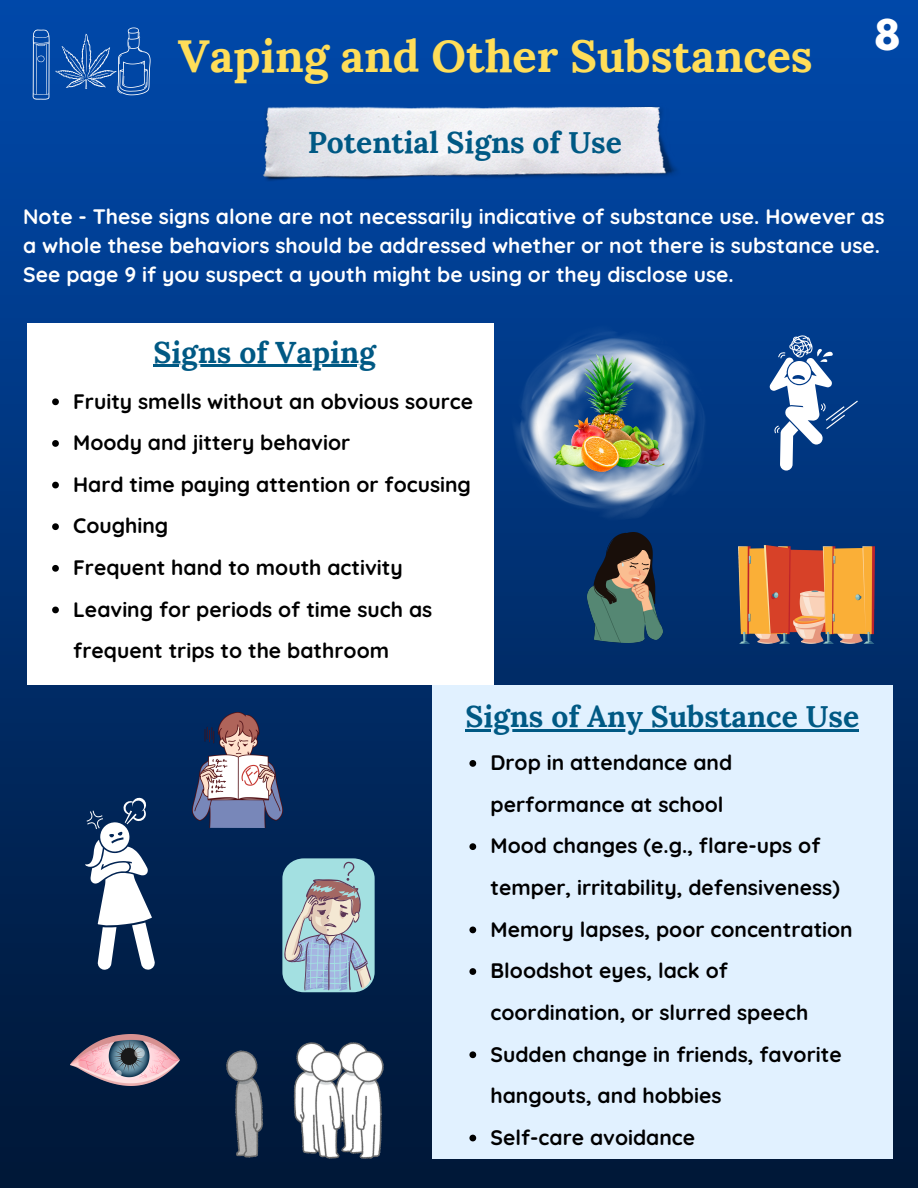
<style>
.page{position:relative;width:918px;height:1188px;background:#fff}
.page>*{position:absolute;margin:0;border:0;box-sizing:border-box;transform-origin:0 0}
.t1{font:700 45px "Lora";color:#ffde59}
.t2{font:700 37.5px "League Spartan";color:#fff}
.t3{font:700 30px "Lora";color:#005984}
.t4{font:700 21px/41.7px "Quicksand";color:#000}
.t5{font:700 21px/29.2px "Quicksand";color:#fff}
</style>
<div class="page">
<img style="left:0;top:0;width:918px;height:1188px">
<img style="left:260px;top:104px;width:424px;height:79px">
<div style="left:432px;top:685px;width:461px;height:474px;background:#e1f1ff"></div>
<div style="left:27px;top:324px;width:466px;height:361px;background:#fff"></div>
<svg style="left:769px;top:335px;width:89px;height:135px"></svg>
<img style="left:509px;top:324px;width:198px;height:198px">
<img style="left:554px;top:354px;width:110px;height:117px">
<img style="left:192px;top:713px;width:90px;height:114px">
<svg style="left:83px;top:797px;width:72px;height:173px"></svg>
<div style="left:282px;top:858px;width:93px;height:134px;background:#a3e0e1;border-radius:21px"></div>
<svg style="left:284px;top:861px;width:87px;height:130px"></svg>
<img style="left:71px;top:1035px;width:109px;height:51px">
<img style="left:227px;top:1043px;width:156px;height:116px">
<img style="left:738px;top:545px;width:137px;height:98px">
<svg style="left:52px;top:398px;width:7px;height:7px"></svg>
<svg style="left:52px;top:440px;width:7px;height:7px"></svg>
<svg style="left:52px;top:482px;width:7px;height:6px"></svg>
<svg style="left:52px;top:523px;width:7px;height:7px"></svg>
<svg style="left:52px;top:565px;width:7px;height:7px"></svg>
<svg style="left:52px;top:607px;width:7px;height:6px"></svg>
<hr style="left:465px;top:729px;width:394px;height:2px;background:#005984">
<svg style="left:469px;top:760px;width:7px;height:7px"></svg>
<svg style="left:469px;top:843px;width:7px;height:7px"></svg>
<svg style="left:469px;top:927px;width:7px;height:6px"></svg>
<svg style="left:469px;top:968px;width:7px;height:7px"></svg>
<svg style="left:469px;top:1051px;width:7px;height:7px"></svg>
<svg style="left:469px;top:1135px;width:7px;height:6px"></svg>
<hr style="left:153px;top:365px;width:223px;height:2px;background:#005984">
<svg style="left:0;top:24px;width:151px;height:82px;background:#1455ab"></svg>
<img style="left:587px;top:532px;width:76px;height:110px">
<p class="t1" style="left:178px;top:27px;width:636px">Vaping and Other Substances</p>
<p class="t3" style="left:308px;top:122px;width:316px">Potential Signs of Use</p>
<p class="t2" style="left:874px;top:17px;width:27px">8</p>
<p class="t5" style="left:23px;top:201px;width:863px">Note - These signs alone are not necessarily indicative of substance use. However as a whole these behaviors should be addressed whether or not there is substance use.<br>See page 9 if you suspect a youth might be using or they disclose use.</p>
<p class="t3" style="left:153px;top:332px;width:224px">Signs of Vaping</p>
<h3 class="t4" style="left:73px;top:380px;width:401px">Fruity smells without an obvious source</h3>
<p class="t4" style="left:73px;top:421px;width:279px">Moody and jittery behavior</p>
<p class="t4" style="left:73px;top:463px;width:399px">Hard time paying attention or focusing</p>
<p class="t4" style="left:73px;top:505px;width:97px">Coughing</p>
<p class="t4" style="left:73px;top:546px;width:331px">Frequent hand to mouth activity</p>
<p class="t4" style="left:73px;top:588px;width:361px">Leaving for periods of time such as frequent trips to the bathroom</p>
<p class="t3" style="left:465px;top:696px;width:395px">Signs of Any Substance Use</p>
<h2 class="t4" style="left:491px;top:741px;width:243px">Drop in attendance and performance at school</h2>
<p class="t4" style="left:491px;top:825px;width:351px">Mood changes (e.g., flare-ups of temper, irritability, defensiveness)</p>
<p class="t4" style="left:491px;top:908px;width:364px">Memory lapses, poor concentration</p>
<p class="t4" style="left:491px;top:950px;width:319px">Bloodshot eyes, lack of coordination, or slurred speech</p>
<p class="t4" style="left:491px;top:1033px;width:353px">Sudden change in friends, favorite hangouts, and hobbies</p>
<p class="t4" style="left:491px;top:1116px;width:206px">Self-care avoidance</p>
</div>
